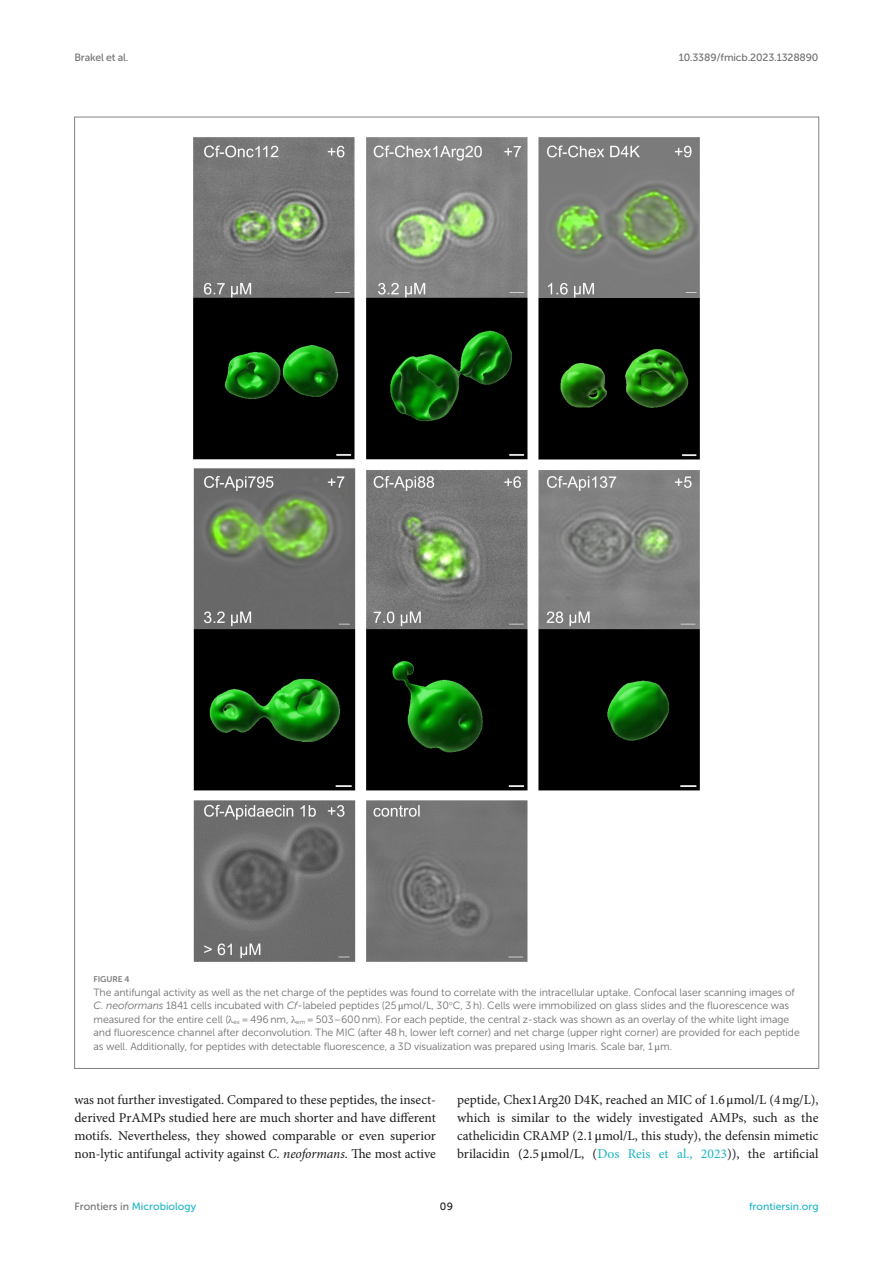
<style>
.page{position:relative;width:893px;height:1263px;background:#fff}
.page>*{position:absolute;margin:0;border:0;box-sizing:border-box;transform-origin:0 0}
.TEXT_FLUSH{font:13.5px/18px "Minion Pro";color:#1b1c1b;text-align:justify}
.FIG_LEG{font:10.5px/13.5px "Museo Sans 300";letter-spacing:-.01em;color:#706f70}
.t1{font:10.5px "Museo Sans 500";color:#1db5c3}
.t2{font:10.5px "Museo Sans 500";letter-spacing:-.015em;color:#706f70}
.t3{font:10.5px "Museo Sans 500";color:#1b1c1b}
.FIG_HD{font:8.25px "Museo Sans 700";letter-spacing:-.01em;color:#7e7f7f}
.s1{font-style:italic}
.s2{font-family:"STIX General"}
.s3{font-family:"STIX"}
.s4{color:#1db5c3}
.s5{color:#706f70}
</style>
<div class="page">
<img style="left:193px;top:137px;width:507px;height:825px">
<p class="t2" style="left:74px;top:51px;width:55px">Brakel et al.</p>
<p class="t2" style="left:679px;top:51px;width:141px">10.3389/fmicb.2023.1328890</p>
<p class="FIG_HD" style="left:94px;top:974px;width:37px">FIGURE 4</p>
<p class="FIG_LEG" style="left:94px;top:985px;width:708px">The antifungal activity as well as the net charge of the peptides was found to correlate with the intracellular uptake. Confocal laser scanning images of <span class="s1">C. neoformans</span> 1841 cells incubated with <span class="s1">Cf</span>-labeled peptides (25 <span class="s2">μ</span>mol/L, 30<span class="s3">°</span>C, 3 h). Cells were immobilized on glass slides and the fluorescence was measured for the entire cell (<span class="s2">λ</span><sub>ex</sub> = 496 nm, <span class="s2">λ</span><sub>em</sub> = 503–600 nm). For each peptide, the central z-stack was shown as an overlay of the white light image and fluorescence channel after deconvolution. The MIC (after 48 h, lower left corner) and net charge (upper right corner) are provided for each peptide as well. Additionally, for peptides with detectable fluorescence, a 3D visualization was prepared using Imaris. Scale bar, 1 <span class="s2">μ</span>m.</p>
<p class="TEXT_FLUSH" style="left:74px;top:1091px;width:363px">was not further investigated. Compared to these peptides, the insect&shy;derived PrAMPs studied here are much shorter and have different motifs. Nevertheless, they showed comparable or even superior non-lytic antifungal activity against <span class="s1">C. neoformans</span>. The most active</p>
<p class="TEXT_FLUSH" style="left:457px;top:1091px;width:363px">peptide, Chex1Arg20 D4K, reached an MIC of 1.6<span class="s2">μ</span>mol/L (4mg/L), which is similar to the widely investigated AMPs, such as the cathelicidin CRAMP (2.1<span class="s2">μ</span>mol/L, this study), the defensin mimetic brilacidin (2.5<span class="s2">μ</span>mol/L, (<span class="s4">Dos Reis et al., 2023</span>)), the artificial</p>
<p class="t1" style="left:74px;top:1200px;width:123px"><span class="s5">Frontiers in</span> Microbiology</p>
<p class="t3" style="left:440px;top:1200px;width:15px">09</p>
<p class="t1" style="left:749px;top:1200px;width:71px">frontiersin.org</p>
</div>
